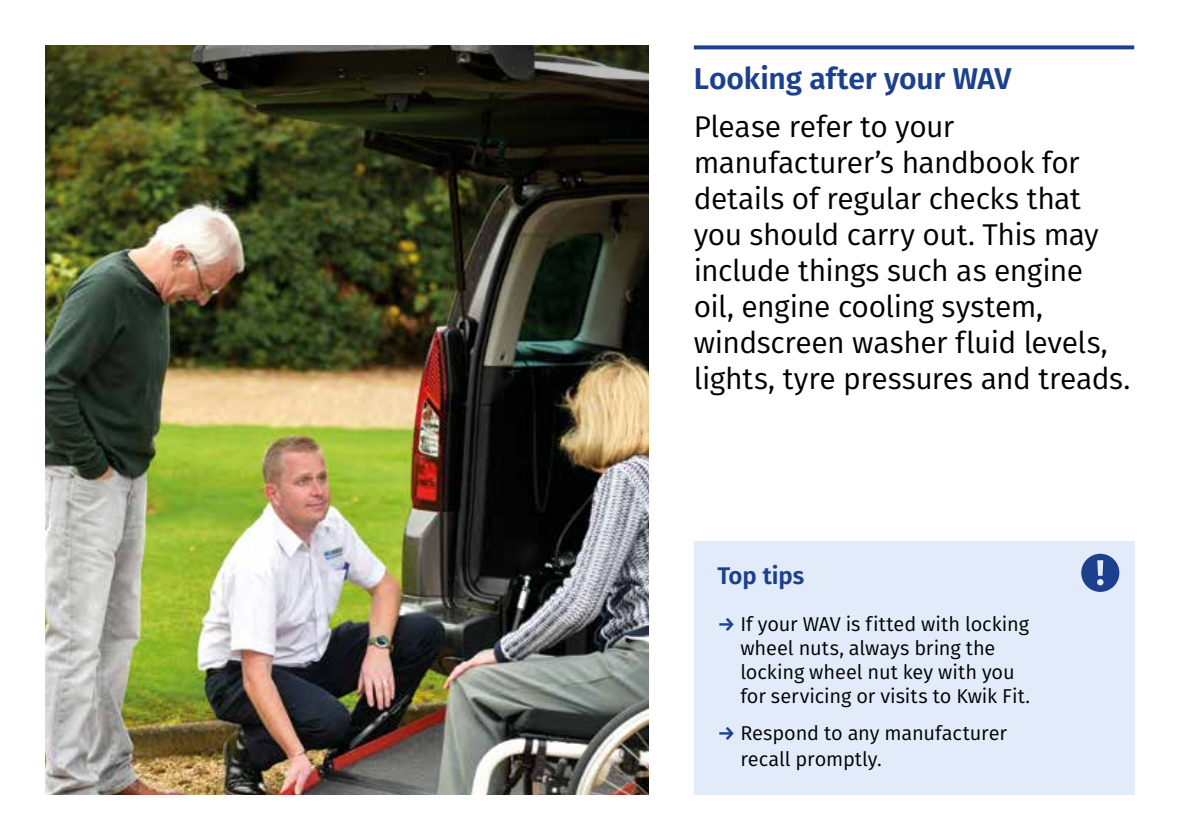
<style>
.page{position:relative;width:1191px;height:840px;background:#fff}
.page>*{position:absolute;margin:0;border:0;box-sizing:border-box;transform-origin:0 0}
.t1{font:30px/36px "Fira Sans";letter-spacing:-.015em;color:#000}
.t2{font:600 30px "Fira Sans";letter-spacing:-.005em;color:#1c3f8e}
.t3{font:600 24px "Fira Sans";letter-spacing:-.005em;color:#1c3f8e}
.t4{font:20px/24px "Fira Sans";letter-spacing:-.005em;color:#000}
.s1{font-weight:600;color:#1c3f8e}
</style>
<div class="page">
<img style="left:45px;top:228px;width:603px;height:566px">
<svg style="left:45px;top:45px;width:603px;height:183px;background:#32351a"></svg>
<svg style="left:694px;top:45px;width:440px;height:4px;background:#325299"></svg>
<div style="left:694px;top:540px;width:440px;height:254px;background:#e1ebf9"></div>
<svg style="left:1081px;top:553px;width:38px;height:38px"></svg>
<p class="t2" style="left:694px;top:54px;width:319px">Looking after your WAV</p>
<p class="t1" style="left:694px;top:108px;width:438px">Please refer to your manufacturer’s handbook for details of regular checks that you should carry out. This may include things such as engine oil, engine cooling system, windscreen washer fluid levels, lights, tyre pressures and treads.</p>
<p class="t3" style="left:717px;top:555px;width:88px">Top tips</p>
<p class="t4" style="left:740px;top:610px;width:291px;text-indent:-23px"><span class="s1">→</span> If your WAV is fitted with locking wheel nuts, always bring the locking wheel nut key with you for servicing or visits to Kwik Fit.</p>
<p class="t4" style="left:740px;top:719px;width:268px;line-height:26px;text-indent:-23px"><span class="s1">→</span> Respond to any manufacturer recall promptly.</p>
</div>
